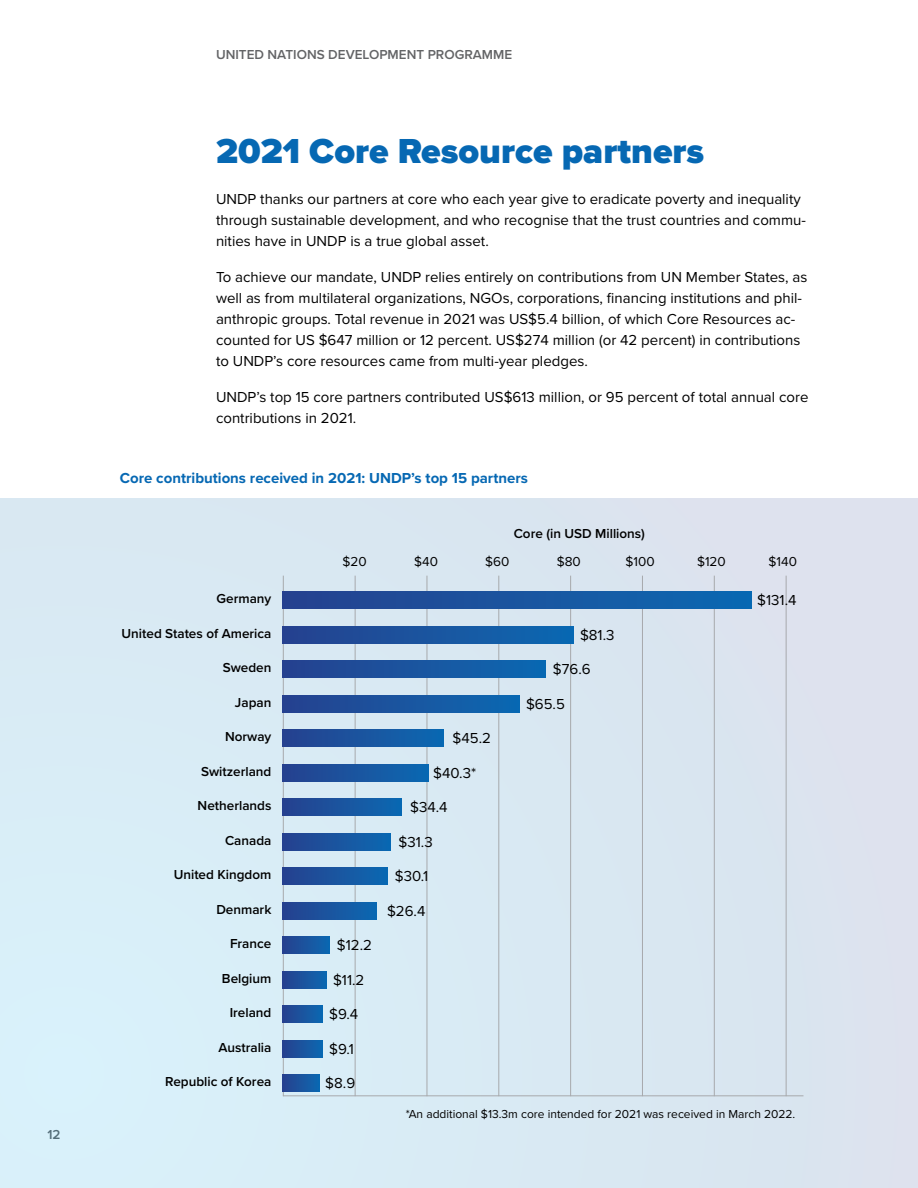
<style>
.page{position:relative;width:918px;height:1188px;background:#fff}
.page>*{position:absolute;margin:0;border:0;box-sizing:border-box;transform-origin:0 0}
.t1{font:900 36px "Proxima Nova";color:#0668b3}
.t2{font:15px/21px "Proxima Nova";color:#000}
.t3{font:700 15px "Proxima Nova";color:#0668b3}
.t4{font:600 13.5px "Proxima Nova";color:#000}
.t5{font:600 13.5px "Proxima Nova";color:#636466}
.t6{font:13.5px "Proxima Nova";color:#000}
.t7{font:12px "Proxima Nova";color:#000}
</style>
<div class="page">
<div style="left:0;top:499px;width:918px;height:689px;background:#d9e8f2"></div>
<hr style="left:355px;top:576px;width:1px;height:520px;background:#a7a9ac">
<hr style="left:283px;top:576px;width:1px;height:520px;background:#a7a9ac">
<hr style="left:642px;top:576px;width:1px;height:520px;background:#a7a9ac">
<hr style="left:498px;top:576px;width:1px;height:520px;background:#a7a9ac">
<hr style="left:786px;top:576px;width:1px;height:520px;background:#a7a9ac">
<hr style="left:283px;top:1095px;width:520px;height:1px;background:#a7a9ac">
<hr style="left:427px;top:576px;width:1px;height:520px;background:#a7a9ac">
<hr style="left:714px;top:576px;width:1px;height:520px;background:#a7a9ac">
<hr style="left:570px;top:576px;width:1px;height:520px;background:#a7a9ac">
<div style="left:283px;top:592px;width:469px;height:17px;background:linear-gradient(to right,#27418e,#0b68b1)"></div>
<div style="left:283px;top:626px;width:291px;height:17px;background:linear-gradient(to right,#27418e,#0b68b1)"></div>
<div style="left:283px;top:661px;width:263px;height:17px;background:linear-gradient(to right,#27418e,#0b68b1)"></div>
<div style="left:283px;top:695px;width:237px;height:17px;background:linear-gradient(to right,#27418e,#0b68b1)"></div>
<div style="left:283px;top:730px;width:161px;height:17px;background:linear-gradient(to right,#27418e,#0b68b1)"></div>
<div style="left:283px;top:764px;width:145px;height:17px;background:linear-gradient(to right,#27418e,#0c68b1)"></div>
<div style="left:283px;top:799px;width:118px;height:17px;background:linear-gradient(to right,#27418e,#0c68b1)"></div>
<div style="left:283px;top:833px;width:108px;height:17px;background:linear-gradient(to right,#27418e,#0c68b1)"></div>
<div style="left:283px;top:868px;width:105px;height:17px;background:linear-gradient(to right,#27418e,#0c68b1)"></div>
<div style="left:283px;top:902px;width:94px;height:17px;background:linear-gradient(to right,#27418e,#0c68b1)"></div>
<div style="left:283px;top:937px;width:47px;height:17px;background:linear-gradient(to right,#26418e,#0c68b1)"></div>
<div style="left:283px;top:971px;width:44px;height:17px;background:linear-gradient(to right,#27418e,#0c67b0)"></div>
<div style="left:283px;top:1006px;width:39px;height:17px;background:linear-gradient(to right,#26418e,#0d67b0)"></div>
<div style="left:283px;top:1040px;width:39px;height:17px;background:linear-gradient(to right,#26418e,#0d67b0)"></div>
<div style="left:283px;top:1075px;width:36px;height:17px;background:linear-gradient(to right,#27418e,#0d66af)"></div>
<p class="t5" style="left:47px;top:1125px;width:15px">12</p>
<p class="t5" style="left:216px;top:45px;width:298px">UNITED NATIONS DEVELOPMENT PROGRAMME</p>
<h1 class="t1" style="left:216px;top:125px;width:490px">2021 Core Resource partners</h1>
<p class="t2" style="left:216px;top:188px;width:591px">UNDP thanks our partners at core who each year give to eradicate poverty and inequality through sustainable development, and who recognise that the trust countries and commu&shy;nities have in UNDP is a true global asset.</p>
<p class="t2" style="left:216px;top:266px;width:593px">To achieve our mandate, UNDP relies entirely on contributions from UN Member States, as well as from multilateral organizations, NGOs, corporations, financing institutions and phil&shy;anthropic groups. Total revenue in 2021 was US$5.4 billion, of which Core Resources ac&shy;counted for US $647 million or 12 percent. US$274 million (or 42 percent) in contributions to UNDP’s core resources came from multi-year pledges.</p>
<p class="t2" style="left:216px;top:386px;width:594px">UNDP’s top 15 core partners contributed US$613 million, or 95 percent of total annual core contributions in 2021.</p>
<p class="t3" style="left:120px;top:467px;width:410px">Core contributions received in 2021: UNDP’s top 15 partners</p>
<p class="t4" style="left:217px;top:589px;width:56px">Germany</p>
<p class="t4" style="left:122px;top:623px;width:151px">United States of America</p>
<p class="t4" style="left:223px;top:658px;width:50px">Sweden</p>
<p class="t4" style="left:235px;top:692px;width:38px">Japan</p>
<p class="t4" style="left:225px;top:727px;width:48px">Norway</p>
<p class="t4" style="left:201px;top:761px;width:72px">Switzerland</p>
<p class="t4" style="left:198px;top:796px;width:75px">Netherlands</p>
<p class="t4" style="left:225px;top:830px;width:48px">Canada</p>
<p class="t4" style="left:174px;top:865px;width:99px">United Kingdom</p>
<p class="t4" style="left:216px;top:899px;width:57px">Denmark</p>
<p class="t4" style="left:230px;top:934px;width:43px">France</p>
<p class="t4" style="left:222px;top:968px;width:51px">Belgium</p>
<p class="t4" style="left:230px;top:1003px;width:43px">Ireland</p>
<p class="t4" style="left:219px;top:1037px;width:54px">Australia</p>
<p class="t4" style="left:165px;top:1072px;width:108px">Republic of Korea</p>
<p class="t6" style="left:343px;top:552px;width:26px">$20</p>
<p class="t2" style="left:337px;top:934px;width:37px">$12.2</p>
<p class="t2" style="left:333px;top:969px;width:33px">$11.2</p>
<p class="t2" style="left:329px;top:1003px;width:31px">$9.4</p>
<p class="t2" style="left:329px;top:1038px;width:26px">$9.1</p>
<p class="t2" style="left:325px;top:1072px;width:31px">$8.9</p>
<p class="t4" style="left:514px;top:523px;width:133px">Core (in USD Millions)</p>
<p class="t6" style="left:414px;top:552px;width:25px">$40</p>
<p class="t6" style="left:485px;top:552px;width:26px">$60</p>
<p class="t6" style="left:557px;top:552px;width:26px">$80</p>
<p class="t6" style="left:626px;top:552px;width:31px">$100</p>
<p class="t6" style="left:697px;top:552px;width:30px">$120</p>
<p class="t6" style="left:769px;top:552px;width:30px">$140</p>
<p class="t2" style="left:453px;top:727px;width:40px">$45.2</p>
<p class="t2" style="left:433px;top:762px;width:44px">$40.3*</p>
<p class="t2" style="left:410px;top:796px;width:39px">$34.4</p>
<p class="t2" style="left:399px;top:831px;width:36px">$31.3</p>
<p class="t2" style="left:395px;top:865px;width:35px">$30.1</p>
<p class="t2" style="left:387px;top:900px;width:40px">$26.4</p>
<p class="t2" style="left:580px;top:624px;width:36px">$81.3</p>
<p class="t2" style="left:553px;top:658px;width:39px">$76.6</p>
<p class="t2" style="left:526px;top:693px;width:40px">$65.5</p>
<p class="t2" style="left:757px;top:589px;width:41px">$131.4</p>
<p class="t7" style="left:406px;top:1105px;width:391px">*An additional $13.3m core intended for 2021 was received in March 2022.</p>
</div>
